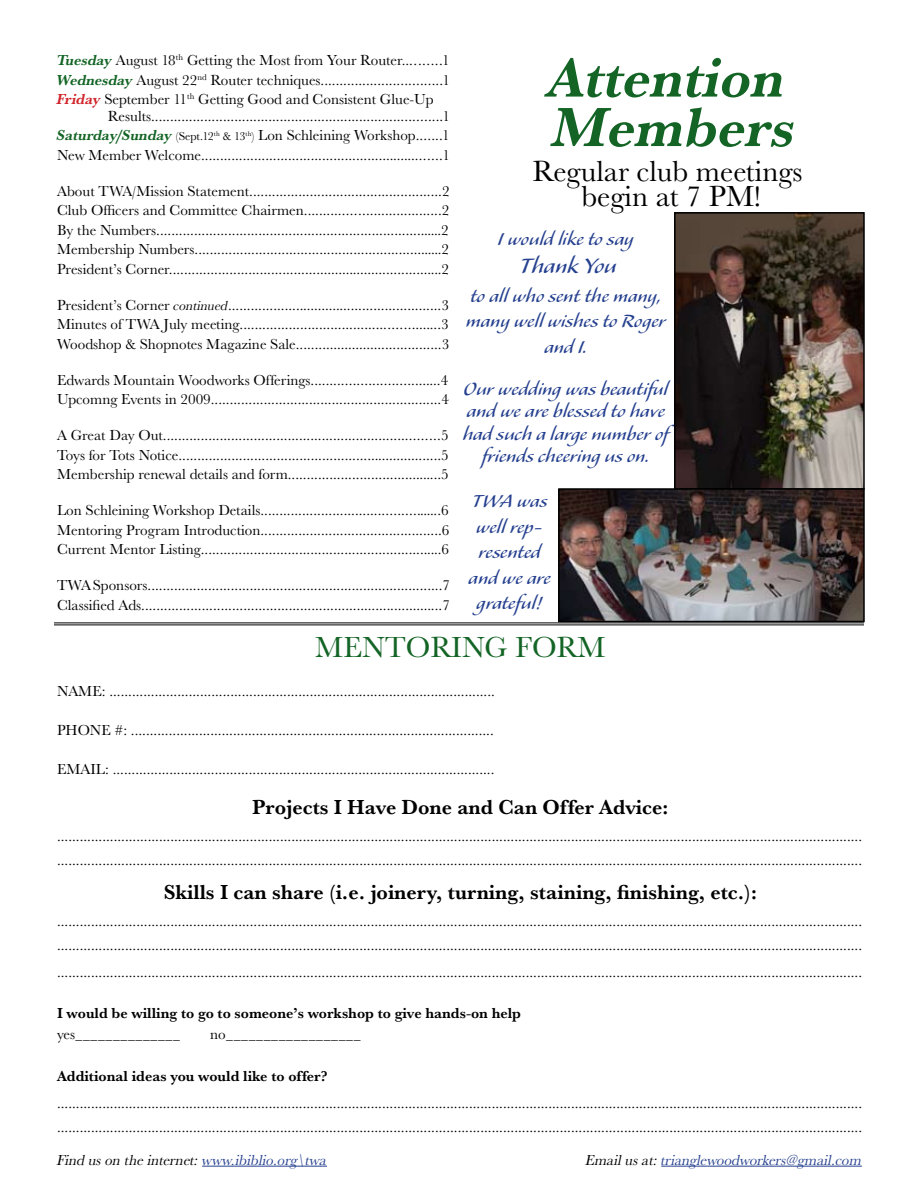
<style>
.page{position:relative;width:918px;height:1188px;background:#fff}
.page>*{position:absolute;margin:0;border:0;box-sizing:border-box;transform-origin:0 0}
.t1{font:57px/49.5px "URW Basker T Bold Obli";color:#136425}
.t2{font:30px/25.5px "URW Basker T";color:#000;text-align:center}
.t3{font:30px "URW Basker T";color:#136425}
.t4{font:27px "Alexa Std";color:#25408f}
.t5{font:22.5px/25.5px "Alexa Std";color:#25408f;text-align:center}
.t6{font:700 21px "URW Basker T";color:#000}
.t7{font:15px/19.5px "URW Basker T";color:#000;text-align:justify}
.t8{font:700 15px "URW Basker T";color:#000}
.t9{font:15px "URW Basker T Regu Obli";color:#000}
.t10{font:15px "URW Basker T Regu Obli";color:#25408f}
.s1{font-family:"URW Basker T Bold Obli";color:#136425}
.s2{font-family:"URW Basker T Bold Obli";color:#d2232a}
.s3{font-size:12px}
.s4{font-family:"URW Basker T Regu Obli";font-size:13.5px}
.s5{color:#25408f}
.s6{color:#000}
</style>
<div class="page">
<hr style="left:202px;top:1166px;width:125px;height:1px;background:#25408f">
<hr style="left:661px;top:1166px;width:201px;height:1px;background:#25408f">
<hr style="left:54px;top:622px;width:810px;height:1px;background:#000">
<hr style="left:54px;top:624px;width:810px;height:1px;background:#000">
<img style="left:677px;top:215px;width:185px;height:272px">
<div style="left:674px;top:212px;width:191px;height:278px;border:2px solid #000"></div>
<img style="left:561px;top:491px;width:301px;height:128px">
<div style="left:558px;top:488px;width:307px;height:134px;border:2px solid #000"></div>
<p class="t7" style="left:57px;top:51px;width:394px"><span class="s1">Tuesday</span> August 18<sup>th</sup> Getting the Most from Your Router..........1<br><span class="s1">Wednesday</span> August 22<sup>nd</sup> Router techniques................................1<br><span class="s2">Friday</span> September 11<sup>th</sup> Getting Good and Consistent Glue-Up</p>
<p class="t7" style="left:57px;top:107px;width:395px;text-indent:51px">Results.............................................................................1<br><span class="s1">Saturday/Sunday</span> <span class="s3">(Sept.12</span><sup>th</sup> <span class="s3">&amp; 13</span><sup>th</sup><span class="s3">)</span> Lon Schleining Workshop.......1<br>New Member Welcome................................................................1</p>
<p class="t7" style="left:57px;top:182px;width:394px">About TWA/Mission Statement...................................................2<br>Club Officers and Committee Chairmen....................................2<br>By the Numbers............................................................................2<br>Membership Numbers..................................................................2<br>President’s Corner.........................................................................2</p>
<p class="t7" style="left:57px;top:296px;width:394px">President’s Corner <span class="s4">continued</span>.........................................................3<br>Minutes of TWA July meeting.....................................................3<br>Woodshop &amp; Shopnotes Magazine Sale.......................................3</p>
<p class="t7" style="left:57px;top:371px;width:393px">Edwards Mountain Woodworks Offerings..................................4<br>Upcomng Events in 2009.............................................................4</p>
<p class="t7" style="left:57px;top:426px;width:393px">A Great Day Out.........................................................................5<br>Toys for Tots Notice......................................................................5<br>Membership renewal details and form.........................................5</p>
<p class="t7" style="left:57px;top:501px;width:394px">Lon Schleining Workshop Details................................................6<br>Mentoring Program Introduction................................................6<br>Current Mentor Listing................................................................6</p>
<p class="t7" style="left:57px;top:576px;width:395px">TWA Sponsors..............................................................................7<br>Classified Ads................................................................................7</p>
<h1 class="t1" style="left:549px;top:54px;width:249px">Attention<br>Members</h1>
<h2 class="t2" style="left:532px;top:159px;width:272px">Regular club meetings begin at 7 PM!</h2>
<h3 class="t5" style="left:498px;top:227px;width:137px">I would like to say</h3>
<h3 class="t4" style="left:519px;top:253px;width:99px">Thank You</h3>
<h3 class="t5" style="left:466px;top:284px;width:201px">to all who sent the many, many well wishes to Roger and I.</h3>
<h3 class="t5" style="left:462px;top:379px;width:208px;line-height:22.5px">Our wedding was beautiful and we are blessed to have had such a large number of friends cheering us on.</h3>
<h3 class="t5" style="left:468px;top:490px;width:84px">TWA was well rep&shy;resented and we are grateful!</h3>
<h2 class="t3" style="left:315px;top:631px;width:292px">MENTORING FORM</h2>
<p class="t7" style="left:57px;top:681px;width:439px">NAME: ......................................................................................................</p>
<p class="t7" style="left:57px;top:720px;width:438px">PHONE #: ................................................................................................</p>
<p class="t7" style="left:57px;top:759px;width:439px">EMAIL: .....................................................................................................</p>
<h3 class="t6" style="left:252px;top:795px;width:418px">Projects I Have Done and Can Offer Advice:</h3>
<p class="t7" style="left:57px;top:824px;width:807px;line-height:24px">..................................................................................................................................................................................................................... .....................................................................................................................................................................................................................</p>
<h3 class="t6" style="left:164px;top:881px;width:595px">Skills I can share (i.e. joinery, turning, staining, finishing, etc.):</h3>
<p class="t7" style="left:57px;top:910px;width:807px;line-height:24px">..................................................................................................................................................................................................................... .....................................................................................................................................................................................................................</p>
<p class="t7" style="left:57px;top:963px;width:807px">.....................................................................................................................................................................................................................</p>
<p class="t8" style="left:57px;top:1004px;width:466px">I would be willing to go to someone’s workshop to give hands-on help</p>
<p class="t7" style="left:57px;top:1024px;width:125px">yes______________</p>
<p class="t7" style="left:210px;top:1024px;width:152px">no__________________</p>
<p class="t8" style="left:57px;top:1067px;width:272px">Additional ideas you would like to offer?</p>
<p class="t7" style="left:57px;top:1091px;width:807px;line-height:24px">..................................................................................................................................................................................................................... .....................................................................................................................................................................................................................</p>
<p class="t9" style="left:57px;top:1152px;width:272px">Find us on the internet: <span class="s5">www.ibiblio.org\twa</span></p>
<p class="t10" style="left:586px;top:1152px;width:278px"><span class="s6">Email us at:</span> trianglewoodworkers@gmail.com</p>
</div>
